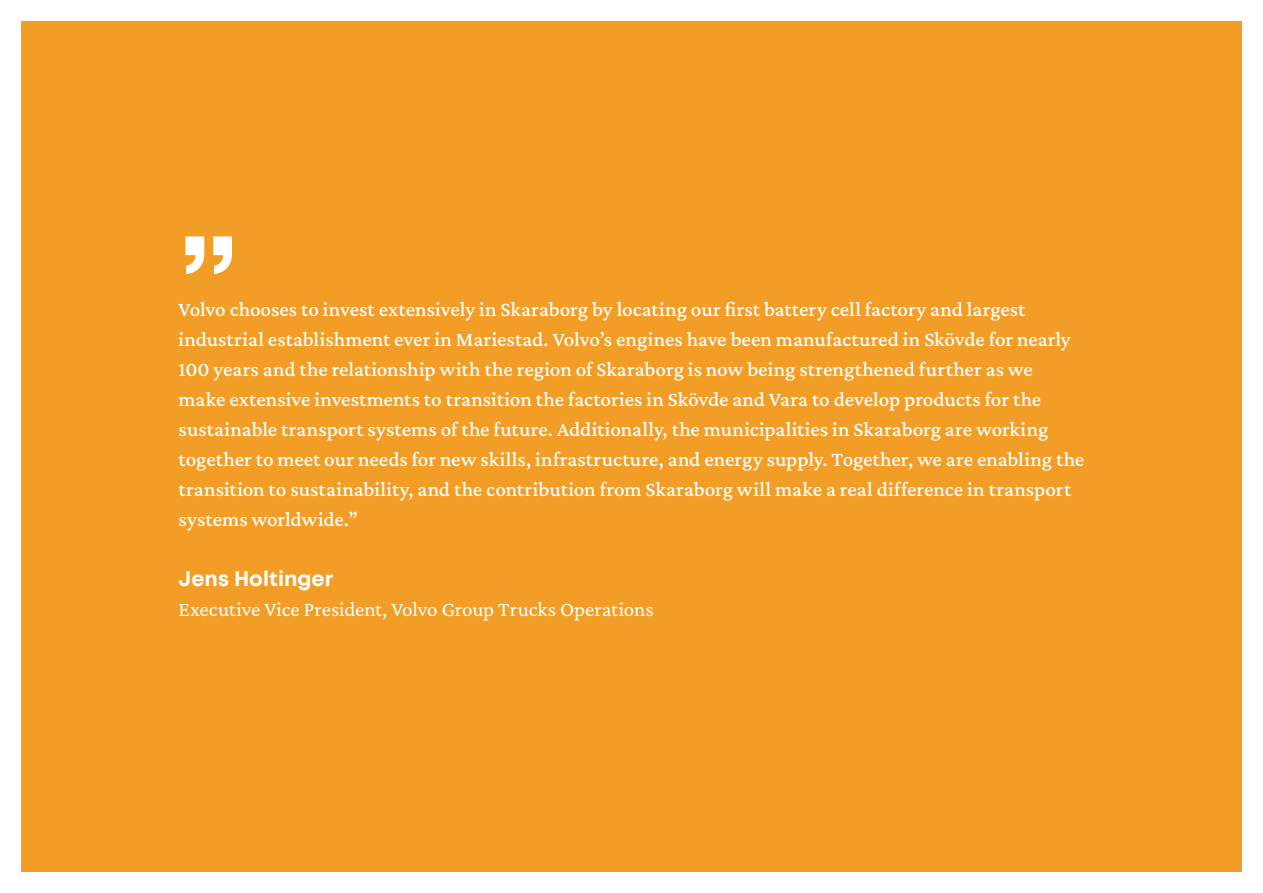
<style>
.page{position:relative;width:1263px;height:893px;background:#fff}
.page>*{position:absolute;margin:0;border:0;box-sizing:border-box;transform-origin:0 0}
.Text{font:700 120px "Mont";color:#fff}
.Brödtext{font:500 21px/30px "Crimson Pro";color:#fff}
.Brödtext-2{font:21px/30px "Crimson Pro";letter-spacing:-.005em;color:#fff}
.s1{font-family:"Mont";font-weight:700}
</style>
<div class="page">
<div style="left:21px;top:21px;width:1221px;height:851px;background:#f29e26"></div>
<p class="Text" style="left:179px;top:203px;width:60px">”</p>
<p class="Brödtext" style="left:179px;top:294px;width:907px">Volvo chooses to invest extensively in Skaraborg by locating our first battery cell factory and largest industrial establishment ever in Mariestad. Volvo’s engines have been manufactured in Skövde for nearly 100 years and the relationship with the region of Skaraborg is now being strengthened further as we make extensive investments to transition the factories in Skövde and Vara to develop products for the sustainable transport systems of the future. Additionally, the municipalities in Skaraborg are working together to meet our needs for new skills, infrastructure, and energy supply. Together, we are enabling the transition to sustainability, and the contribution from Skaraborg will make a real difference in transport systems worldwide.”</p>
<p class="Brödtext-2" style="left:179px;top:564px;width:476px"><span class="s1">Jens Holtinger<br></span>Executive Vice President, Volvo Group Trucks Operations</p>
</div>
